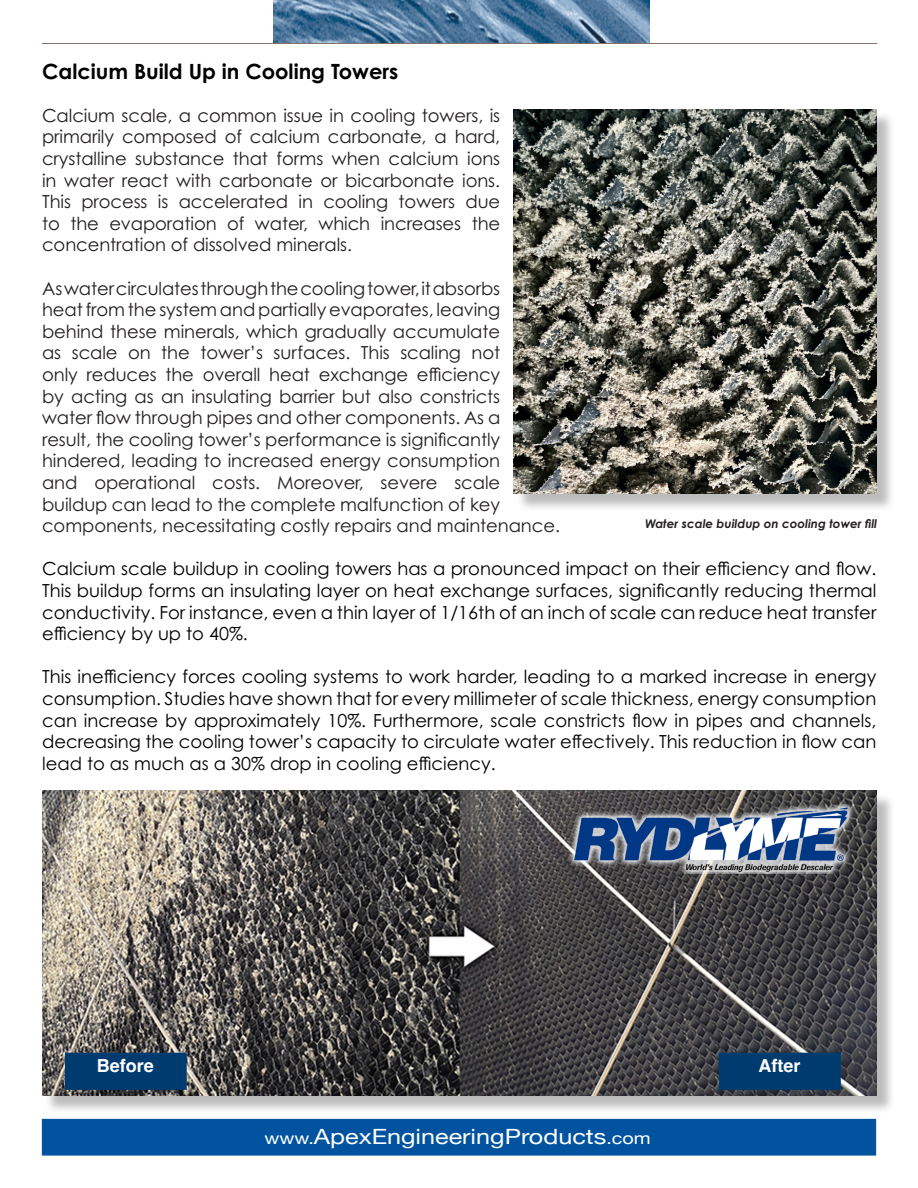
<style>
.page{position:relative;width:918px;height:1188px;background:#fff}
.page>*{position:absolute;margin:0;border:0;box-sizing:border-box;transform-origin:0 0}
.t1{font:21px "Helvetica Neue";color:#fff;scale:1.2 1}
.t2{font:700 21px "Century Gothic Pro";color:#000}
.t3{font:18px/21.6px "Century Gothic Pro";letter-spacing:-.005em;color:#231f20;text-align:justify}
.t4{font:18px/21.6px "Century Gothic Pro";color:#000;text-align:justify}
.t5{font:700 18px "Helvetica";color:#fff}
.t6{font:italic 700 12px "Century Gothic Pro";color:#231f20}
.s1{font-size:16.5px}
</style>
<div class="page">
<img style="left:274px;top:0;width:376px;height:43px">
<hr style="left:42px;top:43px;width:835px;height:1px;background:#877267">
<div style="left:42px;top:1119px;width:834px;height:37px;background:#0153a0;border:2px solid #0153a0"></div>
<div style="left:44px;top:793px;width:851px;height:321px;background:#231f20;opacity:.3"></div>
<img style="left:42px;top:791px;width:834px;height:304px">
<div style="left:65px;top:1053px;width:122px;height:37px;background:#003b70;border:2px solid #003b70"></div>
<div style="left:719px;top:1053px;width:122px;height:37px;background:#003b70"></div>
<div style="left:516px;top:111px;width:379px;height:402px;background:#231f20;opacity:.3"></div>
<img style="left:514px;top:109px;width:362px;height:385px">
<img style="left:565px;top:805px;width:293px;height:69px">
<p class="t2" style="left:42px;top:58px;width:358px">Calcium Build Up in Cooling Towers</p>
<p class="t3" style="left:42px;top:104px;width:460px">Calcium scale, a common issue in cooling towers, is primarily composed of calcium carbonate, a hard, crystalline substance that forms when calcium ions in water react with carbonate or bicarbonate ions.<br>This process is accelerated in cooling towers due to the evaporation of water, which increases the concentration of dissolved minerals.</p>
<p class="t3" style="left:42px;top:277px;width:519px;text-align:left">As water circulates through the cooling tower, it absorbs<br>heat from the system and partially evaporates, leaving behind these minerals, which gradually accumulate<br>as scale on the tower’s surfaces. This scaling not<br>only reduces the overall heat exchange efficiency<br>by acting as an insulating barrier but also constricts<br>water flow through pipes and other components. As a<br>result, the cooling tower’s performance is significantly hindered, leading to increased energy consumption<br>and operational costs. Moreover, severe scale buildup can lead to the complete malfunction of key components, necessitating costly repairs and maintenance.</p>
<p class="t4" style="left:42px;top:558px;width:836px">Calcium scale buildup in cooling towers has a pronounced impact on their efficiency and flow.<br>This buildup forms an insulating layer on heat exchange surfaces, significantly reducing thermal conductivity. For instance, even a thin layer of 1/16th of an inch of scale can reduce heat transfer efficiency by up to 40%.</p>
<p class="t4" style="left:42px;top:666px;width:836px">This inefficiency forces cooling systems to work harder, leading to a marked increase in energy consumption. Studies have shown that for every millimeter of scale thickness, energy consumption can increase by approximately 10%. Furthermore, scale constricts flow in pipes and channels, decreasing the cooling tower’s capacity to circulate water effectively. This reduction in flow can lead to as much as a 30% drop in cooling efficiency.</p>
<p class="t6" style="left:645px;top:516px;width:233px">Water scale buildup on cooling tower fill</p>
<p class="t5" style="left:97px;top:1055px;width:59px">Before</p>
<p class="t5" style="left:758px;top:1055px;width:43px">After</p>
<p class="t1" style="left:264px;top:1122px;width:324px"><span class="s1">www.</span>ApexEngineeringProducts<span class="s1">.com</span></p>
</div>
